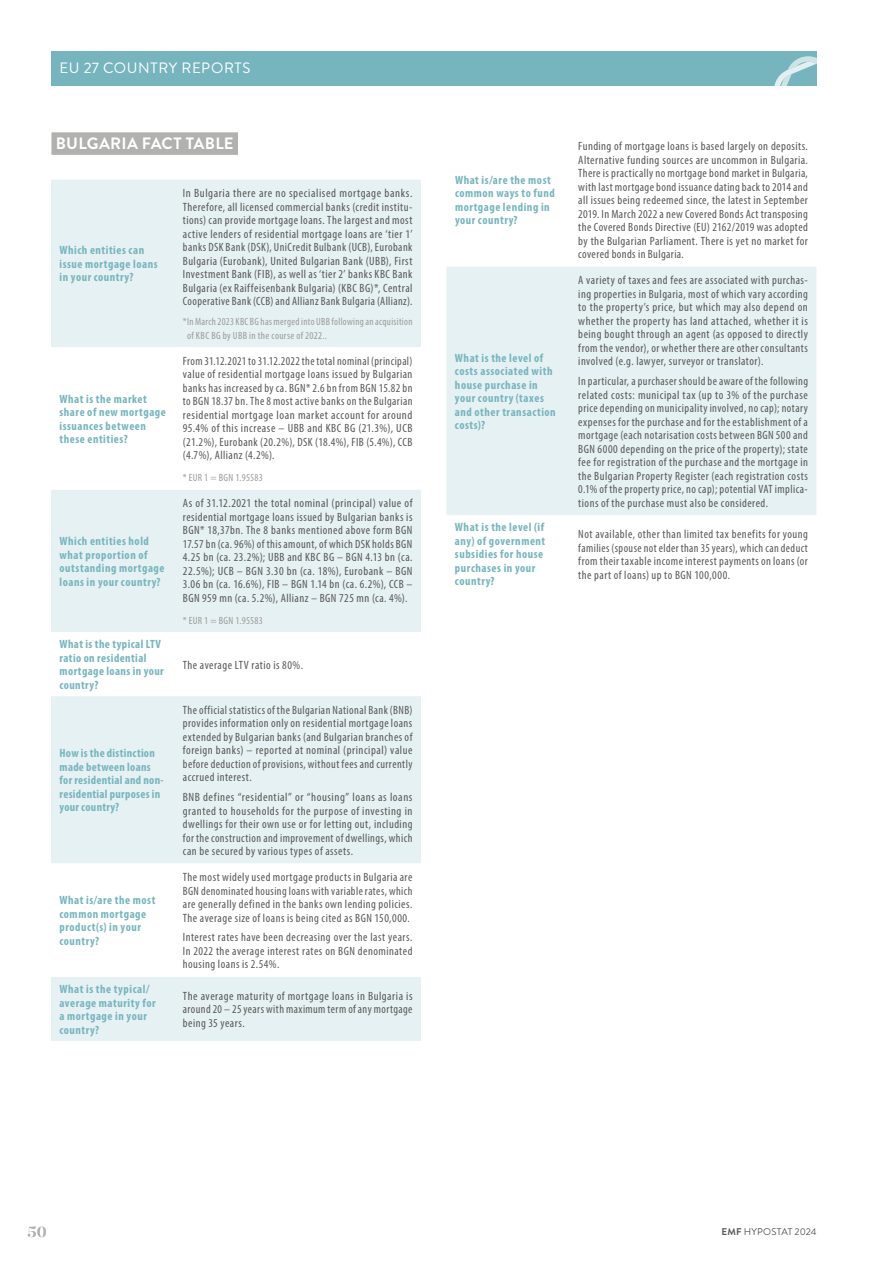
<style>
.page{position:relative;width:893px;height:1263px;background:#fff}
.page>*{position:absolute;margin:0;border:0;box-sizing:border-box;transform-origin:0 0}
.t1{font:700 16.5px "Brandon Grotesque";letter-spacing:.02em;color:#fff}
.t2{font:500 16.5px "Majesti Banner";color:#b1b1b0}
.t3{font:15px "Brandon Grotesque";letter-spacing:.04em;color:#fff}
.t4{font:condensed 12px/13.5px "Myriad Pro";letter-spacing:.04em;color:#585857;text-align:justify}
.t5{font:700 condensed 12px/13.5px "Myriad Pro";letter-spacing:.045em;color:#76b5be}
.t6{font:700 condensed 12px/13.5px "Myriad Pro";letter-spacing:.025em;color:#76b5be}
.t7{font:condensed 10.5px/13.5px "Myriad Pro";letter-spacing:.03em;color:#9c9b9b}
.t8{font:9.75px "Brandon Grotesque";letter-spacing:.01em;color:#585857}
.s1{font-weight:700}
</style>
<div class="page">
<div style="left:51px;top:51px;width:766px;height:34px;background:#76b5be"></div>
<svg style="left:774px;top:56px;width:43px;height:29px"></svg>
<div style="left:51px;top:132px;width:187px;height:23px;background:#b1b1b0"></div>
<div style="left:51px;top:180px;width:370px;height:861px;background:#e6f1f3"></div>
<svg style="left:51px;top:347px;width:370px;height:630px"></svg>
<div style="left:446px;top:267px;width:370px;height:248px;background:#e6f1f3"></div>
<p class="t3" style="left:60px;top:58px;width:192px">EU 27 COUNTRY REPORTS</p>
<h1 class="t1" style="left:56px;top:132px;width:179px">BULGARIA FACT TABLE</h1>
<p class="t5" style="left:60px;top:243px;width:100px">Which entities can issue mortgage loans in your country?</p>
<p class="t5" style="left:60px;top:392px;width:108px">What is the market share of new mortgage issuances between these entities?</p>
<p class="t5" style="left:60px;top:534px;width:106px">Which entities hold what proportion of outstanding mortgage loans in your country?</p>
<p class="t5" style="left:60px;top:637px;width:106px">What is the typical LTV ratio on residential mortgage loans in your country?</p>
<p class="t6" style="left:60px;top:746px;width:106px">How is the distinction made between loans for residential and non&shy;residential purposes in your country?</p>
<p class="t5" style="left:60px;top:893px;width:97px">What is/are the most common mortgage product(s) in your country?</p>
<p class="t4" style="left:183px;top:186px;width:231px">In Bulgaria there are no specialised mortgage banks.<br>Therefore, all licensed commercial banks (credit institu&shy;tions) can provide mortgage loans. The largest and most active lenders of residential mortgage loans are ‘tier 1’ banks DSK Bank (DSK), UniCredit Bulbank (UCB), Eurobank Bulgaria (Eurobank), United Bulgarian Bank (UBB), First Investment Bank (FIB), as well as ‘tier 2’ banks KBC Bank Bulgaria (ex Raiffeisenbank Bulgaria) (KBC BG)*, Central Cooperative Bank (CCB) and Allianz Bank Bulgaria (Allianz).</p>
<p class="t7" style="left:187px;top:315px;width:227px;text-indent:-4px">*In March 2023 KBC BG has merged into UBB following an acquisition of KBC BG by UBB in the course of 2022..</p>
<p class="t4" style="left:183px;top:354px;width:231px">From 31.12.2021 to 31.12.2022 the total nominal (principal) value of residential mortgage loans issued by Bulgarian banks has increased by ca. BGN* 2.6 bn from BGN 15.82 bn to BGN 18.37 bn. The 8 most active banks on the Bulgarian residential mortgage loan market account for around 95.4% of this increase – UBB and KBC BG (21.3%), UCB (21.2%), Eurobank (20.2%), DSK (18.4%), FIB (5.4%), CCB (4.7%), Allianz (4.2%).</p>
<p class="t7" style="left:183px;top:471px;width:82px">* EUR 1 = BGN 1.95583</p>
<p class="t4" style="left:183px;top:496px;width:231px">As of 31.12.2021 the total nominal (principal) value of residential mortgage loans issued by Bulgarian banks is BGN* 18,37bn. The 8 banks mentioned above form BGN 17.57 bn (ca. 96%) of this amount, of which DSK holds BGN 4.25 bn (ca. 23.2%); UBB and KBC BG – BGN 4.13 bn (ca.<br>22.5%); UCB – BGN 3.30 bn (ca. 18%), Eurobank – BGN 3.06 bn (ca. 16.6%), FIB – BGN 1.14 bn (ca. 6.2%), CCB – BGN 959 mn (ca. 5.2%), Allianz – BGN 725 mn (ca. 4%).</p>
<p class="t7" style="left:183px;top:613px;width:82px">* EUR 1 = BGN 1.95583</p>
<p class="t4" style="left:183px;top:658px;width:122px">The average LTV ratio is 80%.</p>
<p class="t4" style="left:183px;top:703px;width:231px">The official statistics of the Bulgarian National Bank (BNB) provides information only on residential mortgage loans extended by Bulgarian banks (and Bulgarian branches of foreign banks) – reported at nominal (principal) value before deduction of provisions, without fees and currently accrued interest.</p>
<p class="t4" style="left:183px;top:790px;width:231px">BNB defines “residential” or “housing” loans as loans granted to households for the purpose of investing in dwellings for their own use or for letting out, including for the construction and improvement of dwellings, which can be secured by various types of assets.</p>
<p class="t4" style="left:183px;top:870px;width:231px">The most widely used mortgage products in Bulgaria are BGN denominated housing loans with variable rates, which are generally defined in the banks own lending policies.<br>The average size of loans is being cited as BGN 150,000.</p>
<p class="t4" style="left:183px;top:930px;width:231px">Interest rates have been decreasing over the last years.<br>In 2022 the average interest rates on BGN denominated housing loans is 2.54%.</p>
<p class="t5" style="left:60px;top:982px;width:98px">What is the typical/ average maturity for a mortgage in your country?</p>
<p class="t4" style="left:183px;top:989px;width:231px">The average maturity of mortgage loans in Bulgaria is around 20 – 25 years with maximum term of any mortgage being 35 years.</p>
<p class="t5" style="left:455px;top:173px;width:101px">What is/are the most common ways to fund mortgage lending in your country?</p>
<p class="t5" style="left:455px;top:351px;width:102px">What is the level of costs associated with house purchase in your country (taxes and other transaction costs)?</p>
<p class="t4" style="left:578px;top:139px;width:231px">Funding of mortgage loans is based largely on deposits.<br>Alternative funding sources are uncommon in Bulgaria.<br>There is practically no mortgage bond market in Bulgaria, with last mortgage bond issuance dating back to 2014 and all issues being redeemed since, the latest in September 2019. In March 2022 a new Covered Bonds Act transposing the Covered Bonds Directive (EU) 2162/2019 was adopted by the Bulgarian Parliament. There is yet no market for covered bonds in Bulgaria.</p>
<p class="t4" style="left:578px;top:273px;width:231px">A variety of taxes and fees are associated with purchas&shy;ing properties in Bulgaria, most of which vary according to the property’s price, but which may also depend on whether the property has land attached, whether it is being bought through an agent (as opposed to directly from the vendor), or whether there are other consultants involved (e.g. lawyer, surveyor or translator).</p>
<p class="t4" style="left:578px;top:374px;width:231px">In particular, a purchaser should be aware of the following related costs: municipal tax (up to 3% of the purchase price depending on municipality involved, no cap); notary expenses for the purchase and for the establishment of a mortgage (each notarisation costs between BGN 500 and BGN 6000 depending on the price of the property); state fee for registration of the purchase and the mortgage in the Bulgarian Property Register (each registration costs 0.1% of the property price, no cap); potential VAT implica&shy;tions of the purchase must also be considered.</p>
<p class="t5" style="left:455px;top:520px;width:92px">What is the level (if any) of government subsidies for house purchases in your country?</p>
<p class="t4" style="left:578px;top:527px;width:231px">Not available, other than limited tax benefits for young families (spouse not elder than 35 years), which can deduct from their taxable income interest payments on loans (or the part of loans) up to BGN 100,000.</p>
<h1 class="t2" style="left:28px;top:1221px;width:21px">50</h1>
<p class="t8" style="left:721px;top:1225px;width:96px"><span class="s1">EMF</span> HYPOSTAT 2024</p>
</div>
